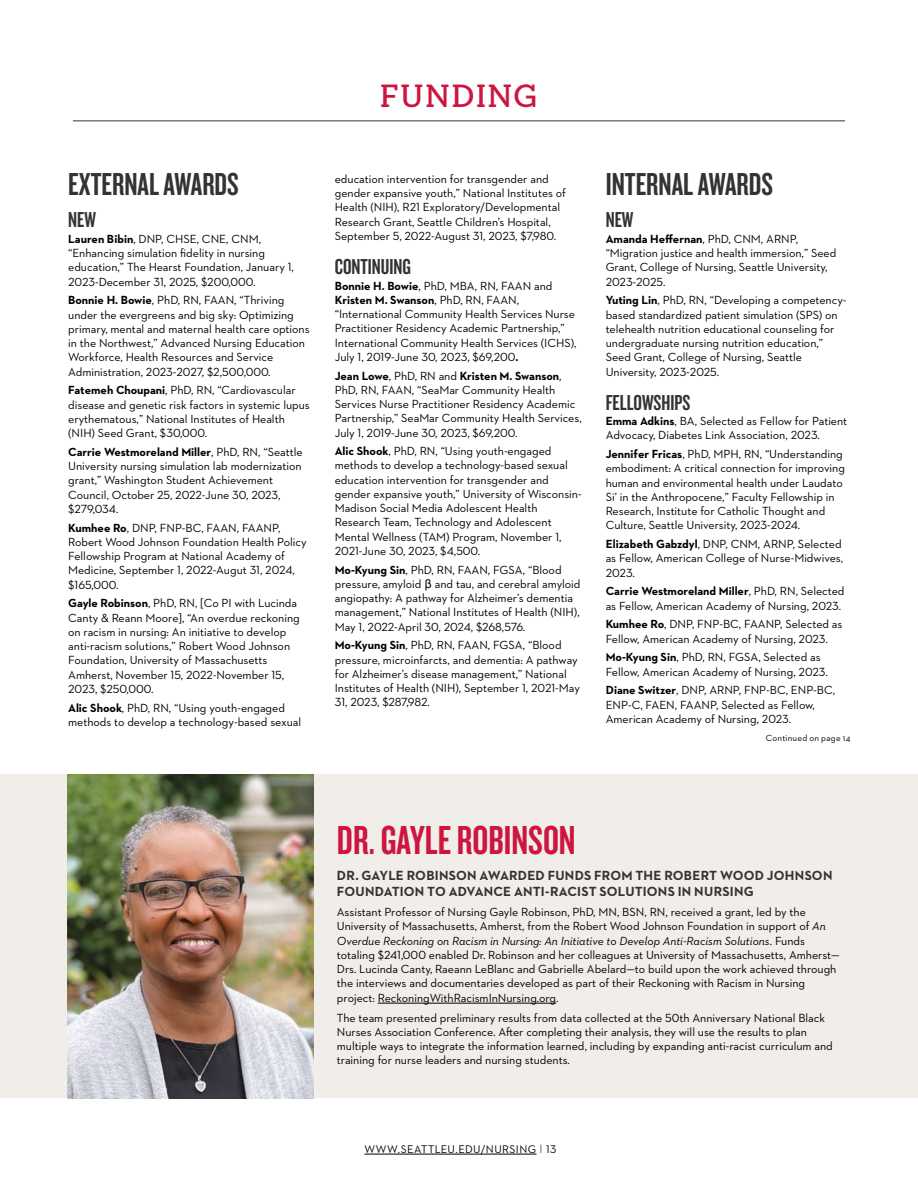
<style>
.page{position:relative;width:918px;height:1188px;background:#fff}
.page>*{position:absolute;margin:0;border:0;box-sizing:border-box;transform-origin:0 0}
.t1{font:42px "Knockout 48 Featherweight";color:#cd163f}
.t2{font:33px "Knockout 48 Featherweight";color:#333334}
.t3{font:600 33px "Neutraface Slab Text";letter-spacing:.035em;color:#cd163f}
.t4{font:22.5px "Knockout 48 Featherweight";color:#333334}
.t5{font:700 13.5px/16.2px "Neutraface 2 Text";letter-spacing:.015em;color:#333334}
.t6{font:12px/14.2px "Neutraface 2 Text";color:#000}
.t7{font:11.25px "Neutraface 2 Text";letter-spacing:.04em;color:#000}
.t8{font:9px "Neutraface 2 Text";letter-spacing:.025em;color:#000}
.s1{font-weight:700}
.s2{font-family:"Helvetica Neue"}
.s3{font-style:italic}
.s4{font-weight:300;font-size:12.3px}
</style>
<div class="page">
<div style="left:0;top:774px;width:918px;height:324px;background:#f1ede9"></div>
<hr style="left:364px;top:1154px;width:172px;height:1px;background:#000">
<hr style="left:73px;top:121px;width:772px;height:1px;background:#333334">
<img style="left:68px;top:774px;width:245px;height:324px">
<hr style="left:378px;top:1003px;width:178px;height:1px;background:#000">
<h2 class="t3" style="left:380px;top:75px;width:160px">FUNDING</h2>
<h2 class="t2" style="left:68px;top:164px;width:172px">EXTERNAL AWARDS</h2>
<h3 class="t4" style="left:68px;top:206px;width:29px">NEW</h3>
<p class="t6" style="left:68px;top:232px;width:227px"><span class="s1">Lauren Bibin</span>, DNP, CHSE, CNE, CNM, “Enhancing simulation fidelity in nursing education,” The Hearst Foundation, January 1, 2023-December 31, 2025, $200,000.</p>
<p class="t6" style="left:68px;top:293px;width:243px"><span class="s1">Bonnie H. Bowie</span>, PhD, RN, FAAN, “Thriving under the evergreens and big sky: Optimizing primary, mental and maternal health care options in the Northwest,” Advanced Nursing Education Workforce, Health Resources and Service Administration, 2023-2027, $2,500,000.</p>
<p class="t6" style="left:68px;top:383px;width:243px"><span class="s1">Fatemeh Choupani</span>, PhD, RN, “Cardiovascular disease and genetic risk factors in systemic lupus erythematous,” National Institutes of Health (NIH) Seed Grant, $30,000.</p>
<p class="t6" style="left:68px;top:445px;width:236px"><span class="s1">Carrie Westmoreland Miller</span>, PhD, RN, “Seattle University nursing simulation lab modernization grant,” Washington Student Achievement Council, October 25, 2022-June 30, 2023, $279,034.</p>
<p class="t6" style="left:68px;top:520px;width:240px"><span class="s1">Kumhee Ro</span>, DNP, FNP-BC, FAAN, FAANP, Robert Wood Johnson Foundation Health Policy Fellowship Program at National Academy of Medicine, September 1, 2022-Augut 31, 2024, $165,000.</p>
<p class="t6" style="left:68px;top:596px;width:233px"><span class="s1">Gayle Robinson</span>, PhD, RN, [Co PI with Lucinda Canty &amp; Reann Moore], “An overdue reckoning on racism in nursing: An initiative to develop anti-racism solutions,” Robert Wood Johnson Foundation, University of Massachusetts Amherst, November 15, 2022-November 15, 2023, $250,000.</p>
<p class="t6" style="left:68px;top:700px;width:234px"><span class="s1">Alic Shook</span>, PhD, RN, “Using youth-engaged methods to develop a technology-based sexual</p>
<p class="t6" style="left:335px;top:172px;width:233px">education intervention for transgender and gender expansive youth,” National Institutes of Health (NIH), R21 Exploratory/Developmental Research Grant, Seattle Children’s Hospital, September 5, 2022-August 31, 2023, $7,980.</p>
<h3 class="t4" style="left:335px;top:253px;width:78px">CONTINUING</h3>
<p class="t6" style="left:335px;top:278px;width:243px"><span class="s1">Bonnie H. Bowie</span>, PhD, MBA, RN, FAAN and <span class="s1">Kristen M. Swanson</span>, PhD, RN, FAAN, “International Community Health Services Nurse Practitioner Residency Academic Partnership,” International Community Health Services (ICHS), July 1, 2019-June 30, 2023, $69,200<span class="s1">.</span></p>
<p class="t6" style="left:335px;top:368px;width:248px"><span class="s1">Jean Lowe</span>, PhD, RN and <span class="s1">Kristen M. Swanson</span>, PhD, RN, FAAN, “SeaMar Community Health Services Nurse Practitioner Residency Academic Partnership,” SeaMar Community Health Services, July 1, 2019-June 30, 2023, $69,200.</p>
<p class="t6" style="left:335px;top:444px;width:248px"><span class="s1">Alic Shook</span>, PhD, RN, “Using youth-engaged methods to develop a technology-based sexual education intervention for transgender and gender expansive youth,” University of Wisconsin-Madison Social Media Adolescent Health Research Team, Technology and Adolescent Mental Wellness (TAM) Program, November 1, 2021-June 30, 2023, $4,500.</p>
<p class="t6" style="left:335px;top:562px;width:247px"><span class="s1">Mo-Kyung Sin</span>, PhD, RN, FAAN, FGSA, “Blood pressure, amyloid <span class="s2">β</span> and tau, and cerebral amyloid angiopathy: A pathway for Alzheimer’s dementia management,” National Institutes of Health (NIH), May 1, 2022-April 30, 2024, $268,576.</p>
<p class="t6" style="left:335px;top:638px;width:247px"><span class="s1">Mo-Kyung Sin</span>, PhD, RN, FAAN, FGSA, “Blood pressure, microinfarcts, and dementia: A pathway for Alzheimer’s disease management,” National Institutes of Health (NIH), September 1, 2021-May 31, 2023, $287,982.</p>
<h2 class="t2" style="left:606px;top:164px;width:169px">INTERNAL AWARDS</h2>
<h3 class="t4" style="left:606px;top:206px;width:29px">NEW</h3>
<p class="t6" style="left:606px;top:232px;width:232px"><span class="s1">Amanda Heffernan</span>, PhD, CNM, ARNP, “Migration justice and health immersion,” Seed Grant, College of Nursing, Seattle University, 2023-2025.</p>
<p class="t6" style="left:606px;top:293px;width:242px"><span class="s1">Yuting Lin</span>, PhD, RN, “Developing a competency&shy;based standardized patient simulation (SPS) on telehealth nutrition educational counseling for undergraduate nursing nutrition education,” Seed Grant, College of Nursing, Seattle University, 2023-2025.</p>
<h3 class="t4" style="left:606px;top:388px;width:86px">FELLOWSHIPS</h3>
<p class="t6" style="left:606px;top:414px;width:243px"><span class="s1">Emma Adkins</span>, BA, Selected as Fellow for Patient<br>Advocacy, Diabetes Link Association, 2023.</p>
<p class="t6" style="left:606px;top:447px;width:241px"><span class="s1">Jennifer Fricas</span>, PhD, MPH, RN, “Understanding embodiment: A critical connection for improving human and environmental health under Laudato Si’ in the Anthropocene,” Faculty Fellowship in Research, Institute for Catholic Thought and Culture, Seattle University, 2023-2024.</p>
<p class="t6" style="left:606px;top:537px;width:239px"><span class="s1">Elizabeth Gabzdyl</span>, DNP, CNM, ARNP, Selected as Fellow, American College of Nurse-Midwives,<br>2023.</p>
<p class="t6" style="left:606px;top:584px;width:240px"><span class="s1">Carrie Westmoreland Miller</span>, PhD, RN, Selected as Fellow, American Academy of Nursing, 2023.</p>
<p class="t6" style="left:606px;top:617px;width:238px"><span class="s1">Kumhee Ro</span>, DNP, FNP-BC, FAANP, Selected as<br>Fellow, American Academy of Nursing, 2023.</p>
<p class="t6" style="left:606px;top:650px;width:224px"><span class="s1">Mo-Kyung Sin</span>, PhD, RN, FGSA, Selected as<br>Fellow, American Academy of Nursing, 2023.</p>
<p class="t6" style="left:606px;top:683px;width:231px"><span class="s1">Diane Switzer</span>, DNP, ARNP, FNP-BC, ENP-BC,<br>ENP-C, FAEN, FAANP, Selected as Fellow,<br>American Academy of Nursing, 2023.</p>
<p class="t8" style="left:766px;top:733px;width:86px">Continued on page 14</p>
<h1 class="t1" style="left:337px;top:815px;width:240px">DR. GAYLE ROBINSON</h1>
<p class="t5" style="left:337px;top:867px;width:497px">DR. GAYLE ROBINSON AWARDED FUNDS FROM THE ROBERT WOOD JOHNSON<br>FOUNDATION TO ADVANCE ANTI-RACIST SOLUTIONS IN NURSING</p>
<p class="t6" style="left:337px;top:905px;width:504px">Assistant Professor of Nursing Gayle Robinson, PhD, MN, BSN, RN, received a grant, led by the University of Massachusetts, Amherst, from the Robert Wood Johnson Foundation in support of <span class="s3">An Overdue Reckoning on Racism in Nursing: An Initiative to Develop Anti-Racism Solutions</span>. Funds totaling $241,000 enabled Dr. Robinson and her colleagues at University of Massachusetts, Amherst— Drs. Lucinda Canty, Raeann LeBlanc and Gabrielle Abelard—to build upon the work achieved through the interviews and documentaries developed as part of their Reckoning with Racism in Nursing project: ReckoningWithRacismInNursing.org.</p>
<p class="t6" style="left:337px;top:1010px;width:497px">The team presented preliminary results from data collected at the 50th Anniversary National Black Nurses Association Conference. After completing their analysis, they will use the results to plan multiple ways to integrate the information learned, including by expanding anti-racist curriculum and training for nurse leaders and nursing students.</p>
<p class="t7" style="left:364px;top:1142px;width:194px">WWW.SEATTLEU.EDU/NURSING <span class="s4">I</span> 13</p>
</div>
